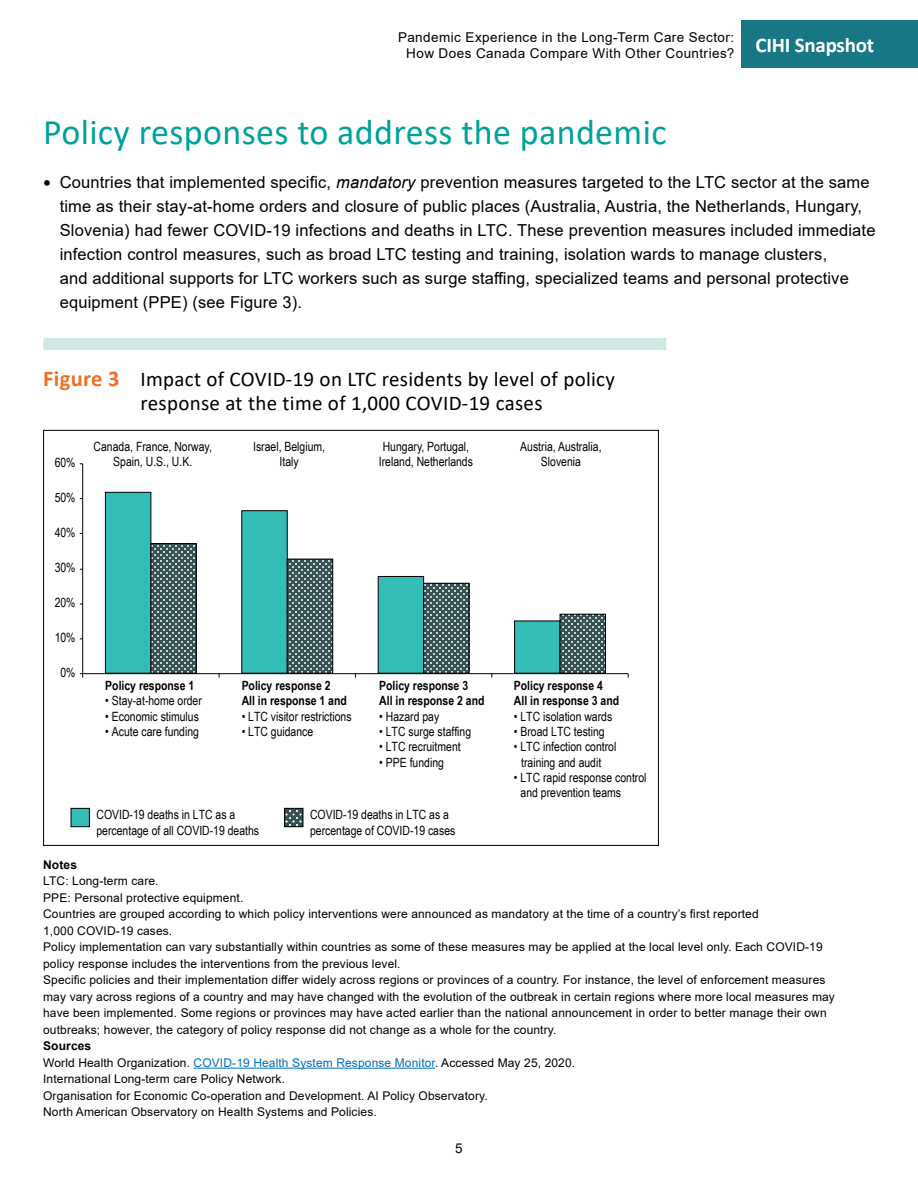
<style>
.page{position:relative;width:918px;height:1188px;background:#fff}
.page>*{position:absolute;margin:0;border:0;box-sizing:border-box;transform-origin:0 0}
.H2{font:36px "Calibri";letter-spacing:.01em;color:#00a199}
.title_figure_table{font:21px/24px "Calibri";letter-spacing:.015em;color:#000}
.t1{font:700 21px "Calibri";letter-spacing:-.01em;color:#fff}
.t2{font:16.5px/24px "Arial";letter-spacing:.01em;color:#000}
.t3{font:13.5px/16.2px "Arial";letter-spacing:.035em;color:#000;text-align:right}
.t4{font:12.75px/15.3px "Arial Narrow";color:#000}
.t5{font:700 12.75px/15.3px "Arial Narrow";color:#000}
.note_B4src{font:12px/16.5px "Arial";letter-spacing:.01em;color:#000}
.note_src_B4H1{font:12px "Arial";letter-spacing:.01em;color:#000}
.note_src_title{font:700 12px "Arial";letter-spacing:.01em;color:#000}
.s1{font-size:22.5px}
.s2{font-style:italic}
.s3{font-weight:700;font-size:22.5px;color:#ed7024}
.s4{color:#0070c0}
</style>
<div class="page">
<div style="left:742px;top:20px;width:176px;height:48px;background:#177784"></div>
<hr style="left:194px;top:1068px;width:241px;height:1px;background:#0070c0">
<div style="left:43px;top:338px;width:623px;height:12px;background:#cfe8e3"></div>
<svg style="left:105px;top:492px;width:456px;height:181px"></svg>
<svg style="left:153px;top:545px;width:42px;height:127px;background:#566e6f"></svg>
<div style="left:151px;top:543px;width:46px;height:131px;border:1px solid #000"></div>
<svg style="left:289px;top:561px;width:42px;height:111px;background:#566e6f"></svg>
<div style="left:287px;top:559px;width:46px;height:115px;border:1px solid #000"></div>
<svg style="left:425px;top:585px;width:42px;height:87px;background:#566e6f"></svg>
<div style="left:423px;top:583px;width:46px;height:91px;border:1px solid #000"></div>
<svg style="left:562px;top:616px;width:42px;height:56px;background:#566d6f"></svg>
<div style="left:560px;top:614px;width:46px;height:60px;border:1px solid #000"></div>
<hr style="left:82px;top:464px;width:1px;height:210px;background:#000">
<hr style="left:83px;top:673px;width:545px;height:1px;background:#000">
<div style="left:71px;top:808px;width:18px;height:19px;background:#33bdb7"></div>
<div style="left:71px;top:808px;width:19px;height:19px;border:1px solid #000"></div>
<svg style="left:286px;top:810px;width:15px;height:15px"></svg>
<div style="left:284px;top:808px;width:19px;height:19px;border:1px solid #000"></div>
<p class="t3" style="left:398px;top:29px;width:338px">Pandemic Experience in the Long-Term Care Sector:<br>How Does Canada Compare With Other Countries?</p>
<h2 class="t1" style="left:755px;top:30px;width:120px">CIHI Snapshot</h2>
<h3 class="H2" style="left:43px;top:107px;width:625px">Policy responses to address the pandemic</h3>
<p class="t2" style="left:60px;top:170px;width:817px;text-indent:-17px"><span class="s1">•</span> Countries that implemented specific, <span class="s2">mandatory</span> prevention measures targeted to the LTC sector at the same time as their stay-at-home orders and closure of public places (Australia, Austria, the Netherlands, Hungary, Slovenia) had fewer COVID-19 infections and deaths in LTC. These prevention measures included immediate infection control measures, such as broad LTC testing and training, isolation wards to manage clusters,<br>and additional supports for LTC workers such as surge staffing, specialized teams and personal protective equipment (PPE) (see Figure 3).</p>
<p class="title_figure_table" style="left:140px;top:367px;width:476px;text-indent:-97px"><span class="s3">Figure 3</span> Impact of COVID-19 on LTC residents by level of policy response at the time of 1,000 COVID-19 cases</p>
<p class="t4" style="left:55px;top:454px;width:22px">60%</p>
<p class="t4" style="left:55px;top:489px;width:22px">50%</p>
<p class="t4" style="left:55px;top:524px;width:22px">40%</p>
<p class="t4" style="left:55px;top:559px;width:22px">30%</p>
<p class="t4" style="left:55px;top:594px;width:22px">20%</p>
<p class="t4" style="left:55px;top:629px;width:22px">10%</p>
<p class="t4" style="left:60px;top:664px;width:17px">0%</p>
<p class="t4" style="left:94px;top:438px;width:120px;text-align:center">Canada, France, Norway,<br>Spain, U.S., U.K.</p>
<p class="t4" style="left:253px;top:438px;width:74px;text-align:center">Israel, Belgium,<br>Italy</p>
<p class="t4" style="left:379px;top:438px;width:96px;text-align:center">Hungary, Portugal,<br>Ireland, Netherlands</p>
<p class="t4" style="left:520px;top:438px;width:83px;text-align:center">Austria, Australia,<br>Slovenia</p>
<p class="t5" style="left:105px;top:677px;width:90px">Policy response 1</p>
<p class="t4" style="left:105px;top:693px;width:98px">• Stay-at-home order</p>
<p class="t4" style="left:105px;top:708px;width:95px">• Economic stimulus</p>
<p class="t4" style="left:105px;top:723px;width:95px">• Acute care funding</p>
<p class="t5" style="left:242px;top:677px;width:107px">Policy response 2<br>All in response 1 and</p>
<p class="t4" style="left:242px;top:708px;width:111px">• LTC visitor restrictions</p>
<p class="t4" style="left:242px;top:723px;width:73px">• LTC guidance</p>
<p class="t5" style="left:379px;top:677px;width:107px">Policy response 3<br>All in response 2 and</p>
<p class="t4" style="left:379px;top:708px;width:62px">• Hazard pay</p>
<p class="t4" style="left:379px;top:723px;width:93px">• LTC surge staffing</p>
<p class="t4" style="left:379px;top:739px;width:83px">• LTC recruitment</p>
<p class="t4" style="left:379px;top:754px;width:66px">• PPE funding</p>
<p class="t5" style="left:514px;top:677px;width:107px">Policy response 4<br>All in response 3 and</p>
<p class="t4" style="left:514px;top:708px;width:100px">• LTC isolation wards</p>
<p class="t4" style="left:514px;top:723px;width:92px">• Broad LTC testing</p>
<p class="t4" style="left:521px;top:739px;width:97px;text-indent:-7px">• LTC infection control training and audit</p>
<p class="t4" style="left:521px;top:769px;width:127px;text-indent:-7px">• LTC rapid response control and prevention teams</p>
<p class="t4" style="left:96px;top:807px;width:164px">COVID-19 deaths in LTC as a percentage of all COVID-19 deaths</p>
<p class="t4" style="left:310px;top:807px;width:147px">COVID-19 deaths in LTC as a percentage of COVID-19 cases</p>
<p class="note_src_title" style="left:43px;top:856px;width:35px">Notes</p>
<p class="note_B4src" style="left:43px;top:873px;width:117px">LTC: Long-term care.</p>
<p class="note_B4src" style="left:43px;top:889px;width:202px">PPE: Personal protective equipment.</p>
<p class="note_B4src" style="left:43px;top:906px;width:717px">Countries are grouped according to which policy interventions were announced as mandatory at the time of a country’s first reported<br>1,000 COVID-19 cases.</p>
<p class="note_B4src" style="left:43px;top:939px;width:781px">Policy implementation can vary substantially within countries as some of these measures may be applied at the local level only. Each COVID-19 policy response includes the interventions from the previous level.</p>
<p class="note_B4src" style="left:43px;top:972px;width:793px">Specific policies and their implementation differ widely across regions or provinces of a country. For instance, the level of enforcement measures may vary across regions of a country and may have changed with the evolution of the outbreak in certain regions where more local measures may have been implemented. Some regions or provinces may have acted earlier than the national announcement in order to better manage their own outbreaks; however, the category of policy response did not change as a whole for the country.</p>
<p class="note_src_title" style="left:43px;top:1038px;width:50px">Sources</p>
<p class="note_src_B4H1" style="left:43px;top:1054px;width:534px">World Health Organization. <span class="s4">COVID-19 Health System Response Monitor</span>. Accessed May 25, 2020.</p>
<p class="note_src_B4H1" style="left:43px;top:1071px;width:243px">International Long-term care Policy Network.</p>
<p class="note_src_B4H1" style="left:43px;top:1087px;width:446px">Organisation for Economic Co-operation and Development. AI Policy Observatory.</p>
<p class="note_src_B4H1" style="left:43px;top:1104px;width:335px">North American Observatory on Health Systems and Policies.</p>
<p class="t3" style="left:455px;top:1140px;width:9px">5</p>
</div>
